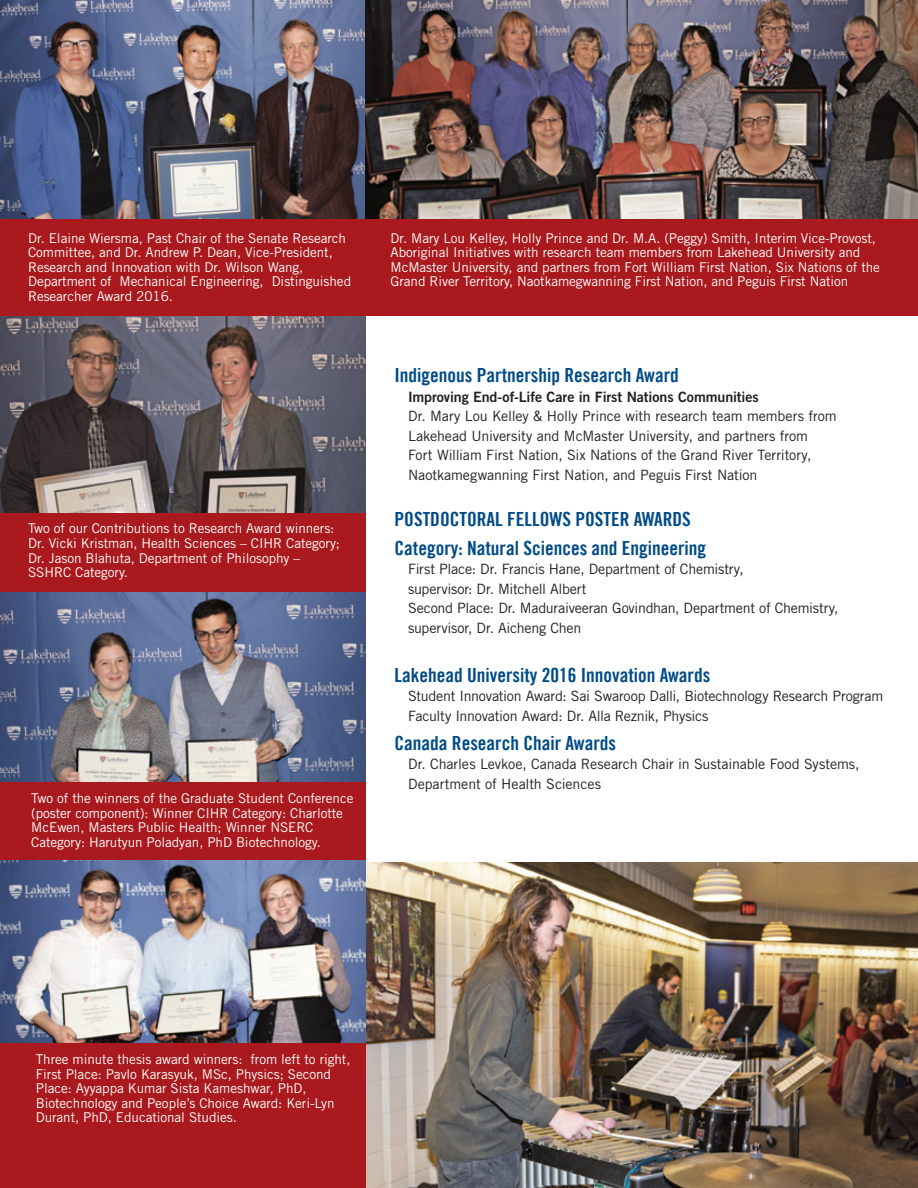
<style>
.page{position:relative;width:918px;height:1188px;background:#fff}
.page>*{position:absolute;margin:0;border:0;box-sizing:border-box;transform-origin:0 0}
.t1{font:19.5px/29.2px "Trade Gothic LT Bold Cond Twenty";color:#004b87}
.t2{font:15px "Trade Gothic LT Bold Cond Twenty";color:#fff}
.t3{font:14.25px/19.5px "Trade Gothic LT Std";letter-spacing:-.01em;color:#231f20}
.t4{font:14.25px "Trade Gothic Bold Two";letter-spacing:-.005em;color:#231f20}
.t5{font:13.5px/14.5px "Trade Gothic";letter-spacing:-.005em;color:#fff}
.s1{font-size:21px;color:#004b87}
</style>
<div class="page">
<img style="left:365px;top:862px;width:553px;height:326px">
<img style="left:0;top:860px;width:365px;height:183px">
<img style="left:0;top:592px;width:365px;height:190px">
<img style="left:0;top:316px;width:365px;height:197px">
<img style="left:0;top:0;width:365px;height:219px">
<img style="left:365px;top:0;width:553px;height:219px">
<div style="left:0;top:219px;width:365px;height:97px;background:#a9191d"></div>
<div style="left:0;top:513px;width:365px;height:79px;background:#a9191d"></div>
<div style="left:0;top:782px;width:365px;height:78px;background:#a9191d"></div>
<div style="left:0;top:1043px;width:365px;height:145px;background:#a9191d"></div>
<div style="left:365px;top:219px;width:553px;height:97px;background:#a9191d"></div>
<p class="t5" style="left:28px;top:231px;width:325px">Dr. Elaine Wiersma, Past Chair of the Senate Research Committee, and Dr. Andrew P. Dean, Vice-President, Research and Innovation with Dr. Wilson Wang, Department of Mechanical Engineering, Distinguished Researcher Award 2016.</p>
<p class="t5" style="left:28px;top:521px;width:313px">Two of our Contributions to Research Award winners:<br>Dr. Vicki Kristman, Health Sciences – CIHR Category; Dr. Jason Blahuta, Department of Philosophy – SSHRC Category.</p>
<p class="t5" style="left:31px;top:791px;width:324px">Two of the winners of the Graduate Student Conference (poster component): Winner CIHR Category: Charlotte McEwen, Masters Public Health; Winner NSERC Category: Harutyun Poladyan, PhD Biotechnology.</p>
<p class="t5" style="left:391px;top:230px;width:491px">Dr. Mary Lou Kelley, Holly Prince and Dr. M.A. (Peggy) Smith, Interim Vice-Provost, Aboriginal Initiatives with research team members from Lakehead University and McMaster University, and partners from Fort William First Nation, Six Nations of the Grand River Territory, Naotkamegwanning First Nation, and Peguis First Nation</p>
<h1 class="t1" style="left:395px;top:361px;width:286px">Indigenous Partnership Research Award</h1>
<p class="t4" style="left:408px;top:388px;width:352px">Improving End-of-Life Care in First Nations Communities</p>
<p class="t3" style="left:408px;top:406px;width:430px">Dr. Mary Lou Kelley &amp; Holly Prince with research team members from Lakehead University and McMaster University, and partners from<br>Fort William First Nation, Six Nations of the Grand River Territory, Naotkamegwanning First Nation, and Peguis First Nation</p>
<h1 class="t1" style="left:395px;top:504px;width:20px">POSTDOCTO</h1>
<h1 class="t1" style="left:477px;top:504px;width:118px">RAL FELLOWS POSTE</h1>
<h1 class="t1" style="left:395px;top:504px;width:313px;text-indent:225px">R AWARDS<br>Category: Natural Sciences and Engineering</h1>
<p class="t3" style="left:408px;top:559px;width:432px">First Place: Dr. Francis Hane, Department of Chemistry,<br>supervisor: Dr. Mitchell Albert<br>Second Place: Dr. Maduraiveeran Govindhan, Department of Chemistry, supervisor, Dr. Aicheng Chen</p>
<h1 class="t1" style="left:395px;top:660px;width:317px">Lakehead University 2016 Innovation Awards</h1>
<p class="t3" style="left:408px;top:686px;width:477px">Student Innovation Award: Sai Swaroop Dalli, Biotechnology Research Program<br>Faculty Innovation Award: Dr. Alla Reznik, Physics</p>
<h1 class="t1" style="left:395px;top:728px;width:223px">Canada Research Chair Awards</h1>
<p class="t3" style="left:408px;top:754px;width:453px">Dr. Charles Levkoe, Canada Research Chair in Sustainable Food Systems,<br>Department of Health Sciences</p>
<p class="t5" style="left:36px;top:1052px;width:316px">Three minute thesis award winners: from left to right, First Place: Pavlo Karasyuk, MSc, Physics; Second Place: Ayyappa Kumar Sista Kameshwar, PhD, Biotechnology and People’s Choice Award: Keri-Lyn Durant, PhD, Educational Studies.</p>
<p class="t2" style="left:81px;top:1073px;width:224px"><span class="s1">13</span> Research &amp; Innovation Week 2016</p>
</div>
